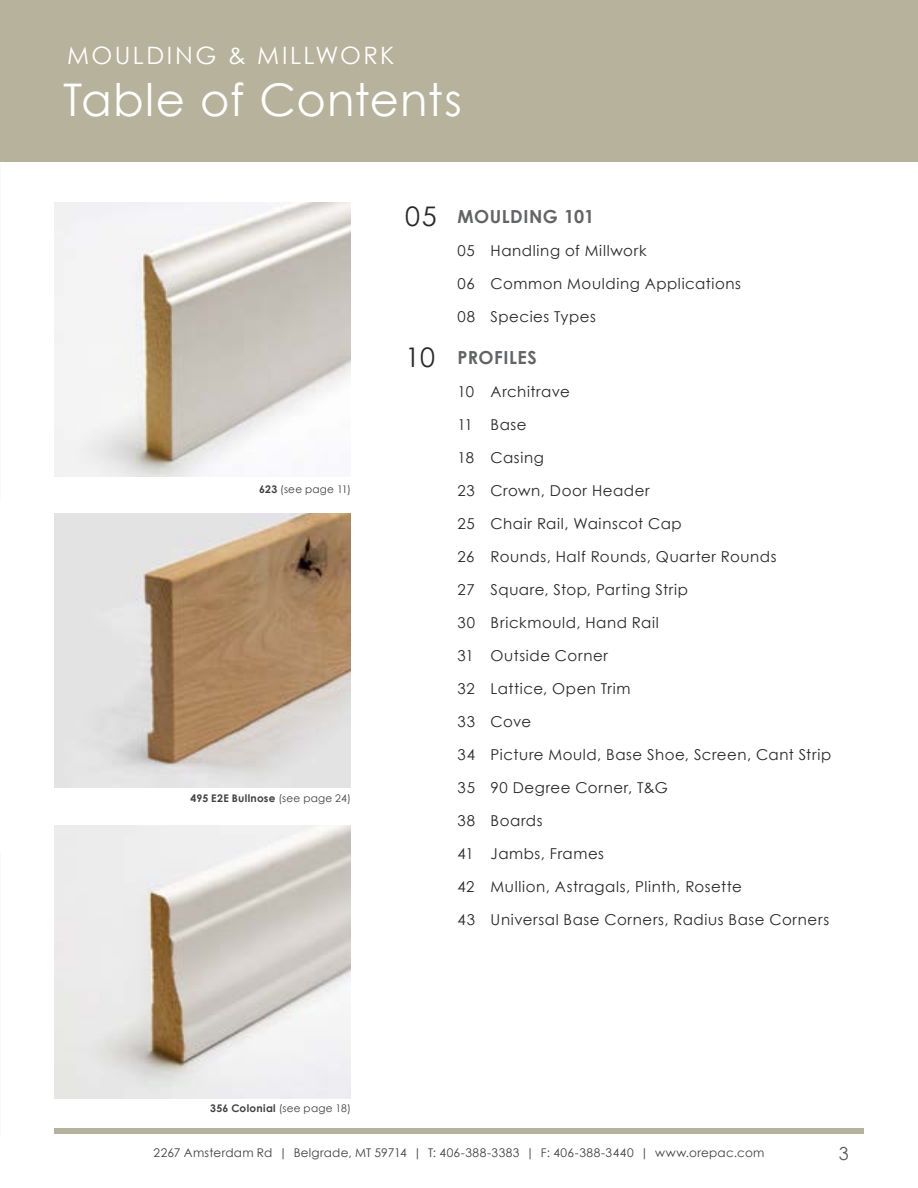
<style>
.page{position:relative;width:918px;height:1188px;background:#fff}
.page>*{position:absolute;margin:0;border:0;box-sizing:border-box;transform-origin:0 0}
.t1{font:45px "Century Gothic";letter-spacing:.015em;color:#fff}
.t2{font:24px "Century Gothic";letter-spacing:.1em;color:#fff}
.t3{font:700 18px "Century Gothic";letter-spacing:.025em;color:#636466}
.t4{font:18px "Century Gothic";color:#58595b}
.t5{font:15px/33px "Century Gothic";letter-spacing:.04em;color:#292829}
.t6{font:12px "Century Gothic";letter-spacing:.02em;color:#414042}
.t7{font:700 10.5px "Century Gothic";letter-spacing:.03em;color:#414042}
.t8{font:10.5px "Century Gothic";letter-spacing:.02em;color:#414042}
.s1{font-weight:700}
.s2{font-weight:400}
.s3{font-weight:400;font-size:27px;color:#292829}
</style>
<div class="page">
<div style="left:0;top:0;width:918px;height:162px;background:#b7b29b"></div>
<div style="left:54px;top:1128px;width:810px;height:5px;background:#b7b29b"></div>
<img style="left:54px;top:202px;width:297px;height:274px">
<img style="left:54px;top:514px;width:297px;height:273px">
<img style="left:54px;top:825px;width:297px;height:274px">
<h2 class="t2" style="left:67px;top:38px;width:329px">MOULDING &amp; MILLWORK</h2>
<h1 class="t1" style="left:63px;top:69px;width:400px">Table of Contents</h1>
<p class="t8" style="left:259px;top:482px;width:93px"><span class="s1">623</span> (see page 11)</p>
<p class="t7" style="left:191px;top:790px;width:162px">495 E2E Bullnose <span class="s2">(see page 24)</span></p>
<p class="t3" style="left:405px;top:203px;width:191px"><span class="s3">05</span> MOULDING 101</p>
<p class="t5" style="left:458px;top:234px;width:191px">05 Handling of Millwork</p>
<p class="t5" style="left:458px;top:267px;width:285px">06 Common Moulding Applications</p>
<p class="t5" style="left:458px;top:300px;width:140px">08 Species Types</p>
<p class="t3" style="left:405px;top:344px;width:133px"><span class="s3">10</span> PROFILES</p>
<p class="t5" style="left:458px;top:375px;width:114px">10 Architrave</p>
<p class="t5" style="left:458px;top:408px;width:71px">11 Base</p>
<p class="t5" style="left:458px;top:441px;width:88px">18 Casing</p>
<p class="t5" style="left:458px;top:474px;width:194px">23 Crown, Door Header</p>
<p class="t5" style="left:458px;top:507px;width:226px">25 Chair Rail, Wainscot Cap</p>
<p class="t5" style="left:458px;top:540px;width:321px">26 Rounds, Half Rounds, Quarter Rounds</p>
<p class="t5" style="left:458px;top:573px;width:232px">27 Square, Stop, Parting Strip</p>
<p class="t5" style="left:458px;top:606px;width:203px">30 Brickmould, Hand Rail</p>
<p class="t5" style="left:458px;top:639px;width:152px">31 Outside Corner</p>
<p class="t5" style="left:458px;top:672px;width:175px">32 Lattice, Open Trim</p>
<p class="t5" style="left:458px;top:705px;width:75px">33 Cove</p>
<p class="t5" style="left:458px;top:738px;width:375px">34 Picture Mould, Base Shoe, Screen, Cant Strip</p>
<p class="t5" style="left:458px;top:771px;width:212px">35 90 Degree Corner, T&amp;G</p>
<p class="t5" style="left:458px;top:804px;width:86px">38 Boards</p>
<p class="t5" style="left:458px;top:837px;width:286px">41 Jambs, Frames<br>42 Mullion, Astragals, Plinth, Rosette</p>
<p class="t5" style="left:458px;top:903px;width:373px">43 Universal Base Corners, Radius Base Corners</p>
<p class="t7" style="left:210px;top:1100px;width:142px">356 Colonial <span class="s2">(see page 18)</span></p>
<p class="t6" style="left:154px;top:1144px;width:612px">2267 Amsterdam Rd | Belgrade, MT 59714 | T: 406-388-3383 | F: 406-388-3440 | www.orepac.com</p>
<p class="t4" style="left:839px;top:1141px;width:11px">3</p>
</div>
